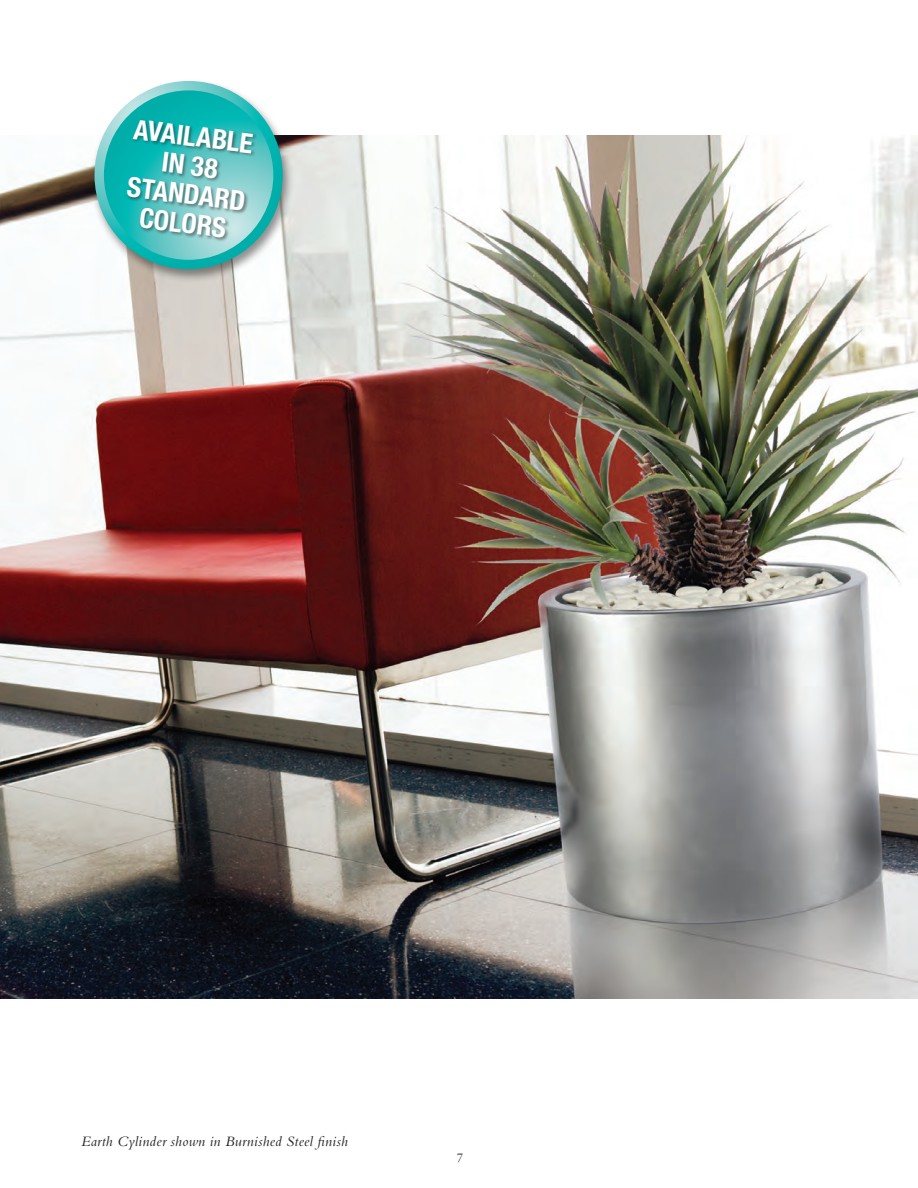
<style>
.page{position:relative;width:918px;height:1188px;background:#fff}
.page>*{position:absolute;margin:0;border:0;box-sizing:border-box;transform-origin:0 0}
.t1{font:700 condensed 27.45px/29.1px "Helvetica Neue";color:#fff;text-align:center}
.t2{font:italic 15px "Bembo";letter-spacing:.02em;color:#231f20}
.t3{font:italic 13.5px "Bembo";color:#231f20}
</style>
<div class="page">
<img style="left:0;top:135px;width:918px;height:864px">
<div style="left:90px;top:79px;width:204px;height:204px;background:#231f20;opacity:.5"></div>
<svg style="left:94px;top:81px;width:189px;height:188px;background:#40bfbc"></svg>
<svg style="left:104px;top:90px;width:169px;height:170px;background:#2dbbb8"></svg>
<div style="left:126px;top:118px;width:131px;height:124px;background:#231f20;opacity:.5"></div>
<h1 class="t1" style="left:136px;top:114px;width:121px;rotate:7deg">AVAILABLE<br>IN 38<br>STANDARD<br>COLORS</h1>
<p class="t2" style="left:81px;top:1132px;width:268px">Earth Cylinder shown in Burnished Steel finish</p>
<p class="t3" style="left:456px;top:1150px;width:8px">7</p>
</div>
